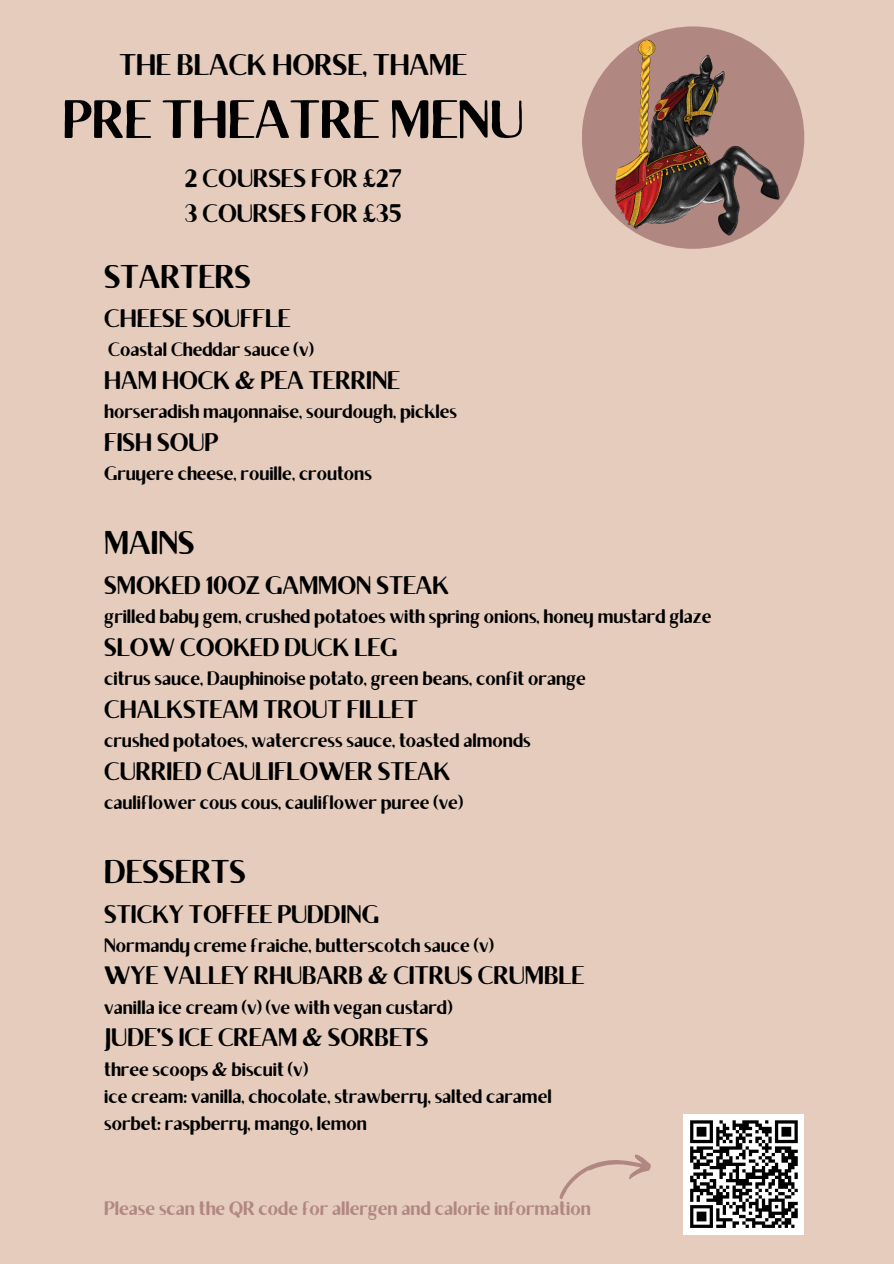
<style>
.page{position:relative;width:894px;height:1264px;background:#fff}
.page>*{position:absolute;margin:0;border:0;box-sizing:border-box;transform-origin:0 0}
.t1{font:54px "Brixton Sans TC";color:#000}
.t2{font:33px "Brixton Sans TC";color:#000}
.t3{font:30px "Brixton Sans TC";color:#000}
.t4{font:25.5px/34.8px "Brixton Sans TC";color:#000}
.t5{font:19.5px "Brixton Sans TC";color:#000}
.t6{font:19.5px "Brixton Sans TC";color:#b08781}
</style>
<div class="page">
<div style="left:0;top:0;width:893px;height:1263px;background:#e5ccbd"></div>
<div style="left:581px;top:26px;width:223px;height:223px;background:#b08781;border-radius:50%"></div>
<img style="left:587px;top:32px;width:212px;height:211px">
<div style="left:683px;top:1113px;width:121px;height:121px;background:#fff"></div>
<svg style="left:690px;top:1120px;width:108px;height:108px"></svg>
<svg style="left:559px;top:1154px;width:92px;height:46px"></svg>
<p class="t3" style="left:119px;top:54px;width:349px">THE BLACK HORSE, THAME</p>
<p class="t1" style="left:62px;top:100px;width:462px">PRE THEATRE MENU</p>
<p class="t4" style="left:185px;top:164px;width:218px">2 COURSES FOR £27<br>3 COURSES FOR £35</p>
<h1 class="t2" style="left:104px;top:264px;width:148px">STARTERS</h1>
<p class="t4" style="left:104px;top:304px;width:188px">CHEESE SOUFFLE</p>
<p class="t5" style="left:108px;top:342px;width:207px">Coastal Cheddar sauce (v)</p>
<p class="t4" style="left:104px;top:366px;width:297px">HAM HOCK &amp; PEA TERRINE</p>
<p class="t5" style="left:104px;top:404px;width:354px">horseradish mayonnaise, sourdough, pickles</p>
<p class="t4" style="left:104px;top:427px;width:116px">FISH SOUP</p>
<p class="t5" style="left:104px;top:466px;width:269px">Gruyere cheese, rouille, croutons</p>
<p class="t2" style="left:104px;top:531px;width:91px">MAINS</p>
<p class="t4" style="left:104px;top:570px;width:346px">SMOKED 10OZ GAMMON STEAK</p>
<p class="t5" style="left:104px;top:609px;width:608px">grilled baby gem, crushed potatoes with spring onions, honey mustard glaze</p>
<p class="t4" style="left:104px;top:632px;width:294px">SLOW COOKED DUCK LEG</p>
<p class="t5" style="left:104px;top:671px;width:483px">citrus sauce, Dauphinoise potato, green beans, confit orange</p>
<p class="t4" style="left:104px;top:694px;width:315px">CHALKSTEAM TROUT FILLET</p>
<p class="t5" style="left:104px;top:733px;width:428px">crushed potatoes, watercress sauce, toasted almonds</p>
<p class="t4" style="left:104px;top:756px;width:347px">CURRIED CAULIFLOWER STEAK</p>
<p class="t5" style="left:104px;top:795px;width:360px">cauliflower cous cous, cauliflower puree (ve)</p>
<p class="t2" style="left:104px;top:859px;width:143px">DESSERTS</p>
<p class="t4" style="left:104px;top:899px;width:276px">STICKY TOFFEE PUDDING</p>
<p class="t5" style="left:104px;top:938px;width:391px">Normandy creme fraiche, butterscotch sauce (v)</p>
<p class="t4" style="left:104px;top:961px;width:481px">WYE VALLEY RHUBARB &amp; CITRUS CRUMBLE</p>
<p class="t5" style="left:104px;top:999px;width:349px">vanilla ice cream (v) (ve with vegan custard)</p>
<p class="t4" style="left:104px;top:1023px;width:325px">JUDE’S ICE CREAM &amp; SORBETS</p>
<p class="t5" style="left:104px;top:1061px;width:205px">three scoops &amp; biscuit (v)</p>
<p class="t5" style="left:104px;top:1088px;width:449px">ice cream: vanilla, chocolate, strawberry, salted caramel</p>
<p class="t5" style="left:104px;top:1115px;width:264px">sorbet: raspberry, mango, lemon</p>
<p class="t6" style="left:104px;top:1201px;width:488px">Please scan the QR code for allergen and calorie information</p>
</div>
